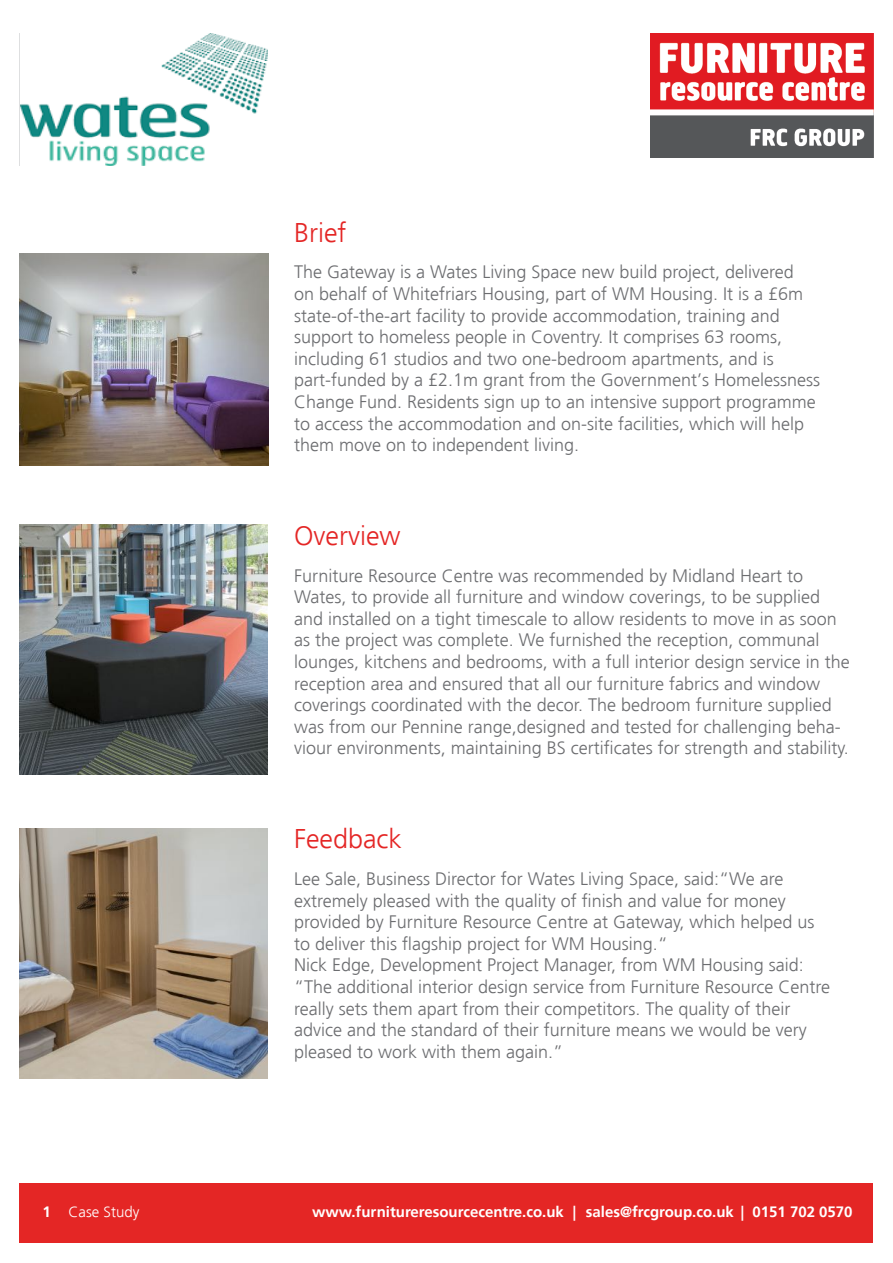
<style>
.page{position:relative;width:893px;height:1263px;background:#fff}
.page>*{position:absolute;margin:0;border:0;box-sizing:border-box;transform-origin:0 0}
.t1{font:300 27px "Frutiger LT";color:#e42625}
.t2{font:300 18px/21.6px "Frutiger LT";color:#6c6d70}
.t3{font:700 15px "Frutiger LT";color:#fff}
.t4{font:300 15px "Frutiger LT";color:#fff}
.s1{font-weight:700}
</style>
<div class="page">
<img style="left:20px;top:253px;width:248px;height:213px">
<img style="left:20px;top:525px;width:248px;height:250px">
<img style="left:20px;top:828px;width:247px;height:250px">
<div style="left:20px;top:1183px;width:853px;height:60px;background:#e42625"></div>
<img style="left:20px;top:34px;width:248px;height:132px">
<img style="left:651px;top:34px;width:222px;height:124px">
<p class="t1" style="left:294px;top:217px;width:54px">Brief</p>
<p class="t2" style="left:294px;top:262px;width:528px">The Gateway is a Wates Living Space new build project, delivered<br>on behalf of Whitefriars Housing, part of WM Housing. It is a £6m state-of-the-art facility to provide accommodation, training and support to homeless people in Coventry. It comprises 63 rooms, including 61 studios and two one-bedroom apartments, and is part-funded by a £2.1m grant from the Government’s Homelessness Change Fund. Residents sign up to an intensive support programme to access the accommodation and on-site facilities, which will help them move on to independent living.</p>
<p class="t1" style="left:294px;top:520px;width:108px">Overview</p>
<p class="t2" style="left:294px;top:565px;width:557px">Furniture Resource Centre was recommended by Midland Heart to Wates, to provide all furniture and window coverings, to be supplied and installed on a tight timescale to allow residents to move in as soon as the project was complete. We furnished the reception, communal lounges, kitchens and bedrooms, with a full interior design service in the reception area and ensured that all our furniture fabrics and window coverings coordinated with the decor. The bedroom furniture supplied was from our Pennine range,designed and tested for challenging beha&shy;viour environments, maintaining BS certificates for strength and stability.</p>
<p class="t1" style="left:294px;top:824px;width:110px">Feedback</p>
<p class="t2" style="left:294px;top:868px;width:522px">Lee Sale, Business Director for Wates Living Space, said:“We are extremely pleased with the quality of finish and value for money provided by Furniture Resource Centre at Gateway, which helped us to deliver this flagship project for WM Housing.“</p>
<p class="t2" style="left:294px;top:954px;width:538px">Nick Edge, Development Project Manager, from WM Housing said: “The additional interior design service from Furniture Resource Centre really sets them apart from their competitors. The quality of their advice and the standard of their furniture means we would be very pleased to work with them again.”</p>
<p class="t4" style="left:43px;top:1203px;width:98px"><span class="s1">1</span> Case Study</p>
<p class="t3" style="left:312px;top:1203px;width:542px">www.furnitureresourcecentre.co.uk | sales@frcgroup.co.uk | 0151 702 0570</p>
</div>
